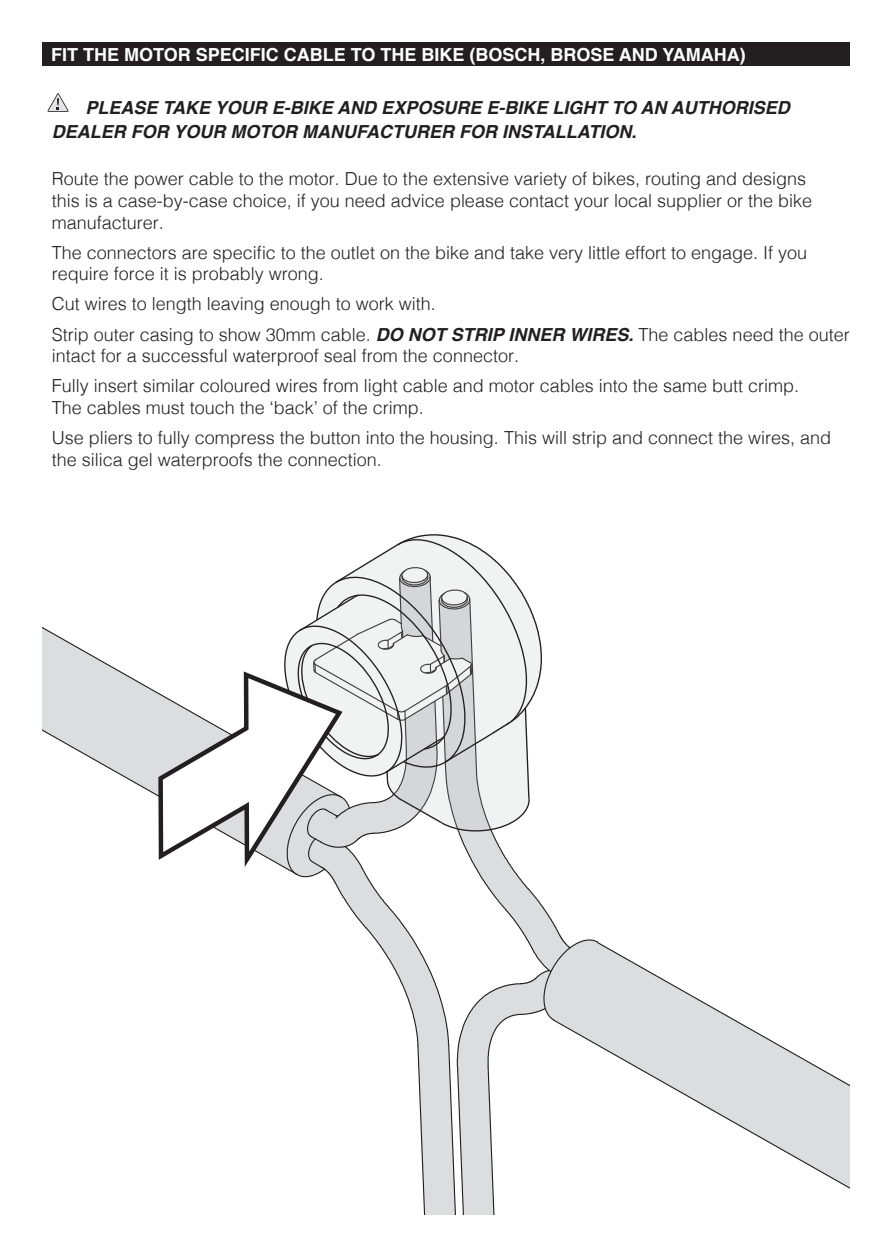
<style>
.page{position:relative;width:893px;height:1259px;background:#fff}
.page>*{position:absolute;margin:0;border:0;box-sizing:border-box;transform-origin:0 0}
.Body_Text{font:300 18px/21.6px "Helvetica";color:#231f20}
.Body_Text-2{font:italic 700 18px/24px "Helvetica";color:#231f20}
.Titles{font:700 18px "Helvetica";color:#fff}
.s1{font-weight:700;font-style:italic}
</style>
<div class="page">
<div style="left:43px;top:43px;width:807px;height:23px;background:#231f20"></div>
<svg style="left:48px;top:93px;width:21px;height:19px"></svg>
<svg style="left:43px;top:627px;width:113px;height:168px"></svg>
<svg style="left:599px;top:942px;width:133px;height:76px"></svg>
<svg style="left:599px;top:1018px;width:251px;height:171px"></svg>
<svg style="left:156px;top:534px;width:443px;height:680px"></svg>
<p class="Titles" style="left:51px;top:40px;width:696px">FIT THE MOTOR SPECIFIC CABLE TO THE BIKE (BOSCH, BROSE AND YAMAHA)</p>
<p class="Body_Text-2" style="left:52px;top:96px;width:739px;text-indent:34px">PLEASE TAKE YOUR E-BIKE AND EXPOSURE E-BIKE LIGHT TO AN AUTHORISED<br>DEALER FOR YOUR MOTOR MANUFACTURER FOR INSTALLATION.</p>
<p class="Body_Text" style="left:52px;top:167px;width:762px">Route the power cable to the motor. Due to the extensive variety of bikes, routing and designs this is a case-by-case choice, if you need advice please contact your local supplier or the bike manufacturer.</p>
<p class="Body_Text" style="left:52px;top:240px;width:757px">The connectors are specific to the outlet on the bike and take very little effort to engage. If you require force it is probably wrong.</p>
<p class="Body_Text" style="left:52px;top:292px;width:386px">Cut wires to length leaving enough to work with.</p>
<p class="Body_Text" style="left:52px;top:322px;width:799px">Strip outer casing to show 30mm cable. <span class="s1">DO NOT STRIP INNER WIRES.</span> The cables need the outer intact for a successful waterproof seal from the connector.</p>
<p class="Body_Text" style="left:52px;top:374px;width:749px">Fully insert similar coloured wires from light cable and motor cables into the same butt crimp.<br>The cables must touch the ‘back’ of the crimp.</p>
<p class="Body_Text" style="left:52px;top:425px;width:781px">Use pliers to fully compress the button into the housing. This will strip and connect the wires, and the silica gel waterproofs the connection.</p>
</div>
